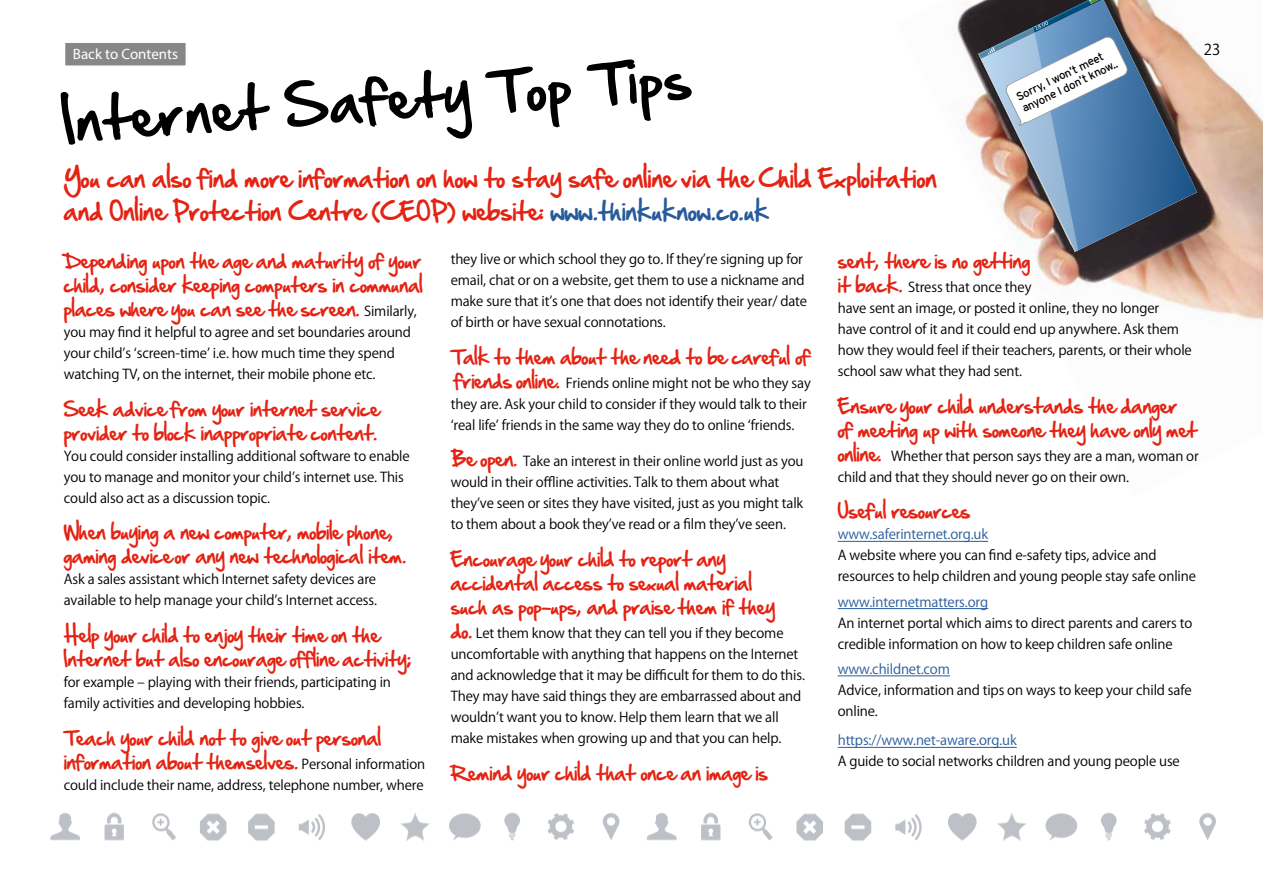
<style>
.page{position:relative;width:1263px;height:893px;background:#fff}
.page>*{position:absolute;margin:0;border:0;box-sizing:border-box;transform-origin:0 0}
.t1{font:51px "Hand Of Sean";color:#000}
.t2{font:22.5px/33px "Hand Of Sean";color:#e42313}
.t3{font:18px/24px "Hand Of Sean";letter-spacing:-.01em;color:#e42313}
.t4{font:15px "Myriad Pro";color:#fff}
.t5{font:15px "Koz Go Pro";color:#000}
.t6{font:13.5px/21px "Koz Go Pro";letter-spacing:-.01em;color:#000}
.t7{font:13.5px "Koz Go Pro";letter-spacing:-.01em;color:#275b9b}
.t8{font:11.4px/12.9px "Interstate";color:#000}
.s1{color:#275b9b}
.s2{font-family:"Koz Go Pro";font-size:13.5px;color:#000}
.s3{font-family:"Hand Of Sean";font-size:18px;color:#e42313}
</style>
<div class="page">
<img style="left:954px;top:2px;width:309px;height:322px">
<svg style="left:1130px;top:0;width:67px;height:252px;background:#7c7c84"></svg>
<img style="left:978px;top:0;width:152px;height:252px">
<svg style="left:50px;top:813px;width:30px;height:27px"></svg>
<svg style="left:105px;top:813px;width:19px;height:27px"></svg>
<svg style="left:152px;top:813px;width:24px;height:28px"></svg>
<svg style="left:351px;top:813px;width:29px;height:28px"></svg>
<svg style="left:400px;top:813px;width:30px;height:28px"></svg>
<svg style="left:449px;top:813px;width:32px;height:28px"></svg>
<svg style="left:200px;top:813px;width:26px;height:28px"></svg>
<svg style="left:248px;top:813px;width:27px;height:28px"></svg>
<svg style="left:299px;top:814px;width:26px;height:27px"></svg>
<svg style="left:504px;top:812px;width:16px;height:29px"></svg>
<svg style="left:547px;top:813px;width:27px;height:27px"></svg>
<svg style="left:603px;top:813px;width:16px;height:27px"></svg>
<svg style="left:647px;top:813px;width:30px;height:27px"></svg>
<svg style="left:701px;top:813px;width:19px;height:27px"></svg>
<svg style="left:748px;top:813px;width:24px;height:28px"></svg>
<svg style="left:948px;top:813px;width:28px;height:28px"></svg>
<svg style="left:997px;top:813px;width:30px;height:28px"></svg>
<svg style="left:1045px;top:813px;width:32px;height:28px"></svg>
<svg style="left:796px;top:813px;width:27px;height:28px"></svg>
<svg style="left:845px;top:813px;width:26px;height:28px"></svg>
<svg style="left:895px;top:814px;width:27px;height:27px"></svg>
<svg style="left:1101px;top:812px;width:16px;height:29px"></svg>
<svg style="left:1144px;top:813px;width:27px;height:27px"></svg>
<svg style="left:1199px;top:813px;width:17px;height:27px"></svg>
<hr style="left:838px;top:541px;width:150px;height:1px;background:#275b9b">
<hr style="left:838px;top:608px;width:150px;height:1px;background:#275b9b">
<hr style="left:838px;top:675px;width:112px;height:1px;background:#275b9b">
<hr style="left:838px;top:747px;width:179px;height:1px;background:#275b9b">
<div style="left:64px;top:41px;width:123px;height:26px;background:#878787;border:2px solid #fff"></div>
<p class="t4" style="left:73px;top:45px;width:107px">Back to Contents</p>
<h1 class="t1" style="left:59px;top:76px;width:631px;rotate:-4deg">Internet Safety Top Tips</h1>
<h2 class="t2" style="left:64px;top:161px;width:874px">You can also find more information on how to stay safe online via the Child Exploitation and Online Protection Centre (CEOP) website: <span class="s1">www.thinkuknow.co.uk</span></h2>
<p class="t8" style="left:1014px;top:91px;width:107px;rotate:-26deg">Sorry, I won’t meet anyone I don’t know..</p>
<p class="t5" style="left:1204px;top:39px;width:18px">23</p>
<h3 class="t3" style="left:64px;top:249px;width:360px;text-align:justify">Depending upon the age and maturity of your child, consider keeping computers in communal places where you can see the screen. <span class="s2">Similarly,</span></h3>
<p class="t6" style="left:64px;top:322px;width:349px">you may find it helpful to agree and set boundaries around your child’s ‘screen-time’ i.e. how much time they spend watching TV, on the internet, their mobile phone etc.</p>
<h3 class="t3" style="left:64px;top:396px;width:317px">Seek advice from your internet service provider to block inappropriate content.</h3>
<p class="t6" style="left:64px;top:445px;width:347px">You could consider installing additional software to enable you to manage and monitor your child’s internet use. This could also act as a discussion topic.</p>
<h3 class="t3" style="left:64px;top:520px;width:344px">When buying a new computer, mobile phone, gaming device or any new technological item.</h3>
<p class="t6" style="left:64px;top:569px;width:315px">Ask a sales assistant which Internet safety devices are available to help manage your child’s Internet access.</p>
<h3 class="t3" style="left:64px;top:623px;width:349px">Help your child to enjoy their time on the<br>Internet but also encourage offline activity;</h3>
<p class="t6" style="left:64px;top:672px;width:329px">for example – playing with their friends, participating in family activities and developing hobbies.</p>
<h3 class="t3" style="left:64px;top:726px;width:363px">Teach your child not to give out personal information about themselves. <span class="s2">Personal information</span></h3>
<p class="t6" style="left:64px;top:775px;width:361px">could include their name, address, telephone number, where</p>
<p class="t6" style="left:451px;top:249px;width:358px">they live or which school they go to. If they’re signing up for email, chat or on a website, get them to use a nickname and make sure that it’s one that does not identify their year/ date of birth or have sexual connotations.</p>
<h3 class="t3" style="left:451px;top:344px;width:361px">Talk to them about the need to be careful of</h3>
<p class="t6" style="left:451px;top:372px;width:361px"><span class="s3">‘friends’online.</span> Friends online might not be who they say they are. Ask your child to consider if they would talk to their ‘real life’ friends in the same way they do to online ‘friends.</p>
<p class="t6" style="left:451px;top:451px;width:354px"><span class="s3">Be open.</span> Take an interest in their online world just as you would in their offline activities. Talk to them about what they’ve seen or sites they have visited, just as you might talk to them about a book they’ve read or a film they’ve seen.</p>
<h3 class="t3" style="left:451px;top:547px;width:326px">Encourage your child to report any accidental access to sexual material such as pop-ups, and praise them if they</h3>
<p class="t6" style="left:451px;top:623px;width:356px"><span class="s3">do.</span> Let them know that they can tell you if they become uncomfortable with anything that happens on the Internet and acknowledge that it may be difficult for them to do this.<br>They may have said things they are embarrassed about and wouldn’t want you to know. Help them learn that we all make mistakes when growing up and that you can help.</p>
<h3 class="t3" style="left:451px;top:761px;width:319px">Remind your child that once an image is</h3>
<h3 class="t3" style="left:838px;top:249px;width:194px">sent, there is no getting</h3>
<p class="t6" style="left:838px;top:277px;width:356px"><span class="s3">it back.</span> Stress that once they<br>have sent an image, or posted it online, they no longer<br>have control of it and it could end up anywhere. Ask them how they would feel if their teachers, parents, or their whole school saw what they had sent.</p>
<h3 class="t3" style="left:838px;top:393px;width:361px">Ensure your child understands the danger of meeting up with someone they have only met</h3>
<p class="t6" style="left:838px;top:445px;width:362px"><span class="s3">online.</span> Whether that person says they are a man, woman or child and that they should never go on their own.</p>
<h3 class="t3" style="left:838px;top:499px;width:134px">Useful resources</h3>
<p class="t7" style="left:838px;top:526px;width:152px">www.saferinternet.org.uk</p>
<p class="t6" style="left:838px;top:545px;width:360px">A website where you can find e-safety tips, advice and resources to help children and young people stay safe online</p>
<p class="t7" style="left:838px;top:593px;width:152px">www.internetmatters.org</p>
<p class="t6" style="left:838px;top:613px;width:356px">An internet portal which aims to direct parents and carers to credible information on how to keep children safe online</p>
<p class="t7" style="left:838px;top:660px;width:114px">www.childnet.com</p>
<p class="t6" style="left:838px;top:680px;width:355px">Advice, information and tips on ways to keep your child safe online.</p>
<p class="t7" style="left:838px;top:732px;width:180px">https://www.net-aware.org.uk</p>
<p class="t6" style="left:838px;top:751px;width:344px">A guide to social networks children and young people use</p>
</div>
